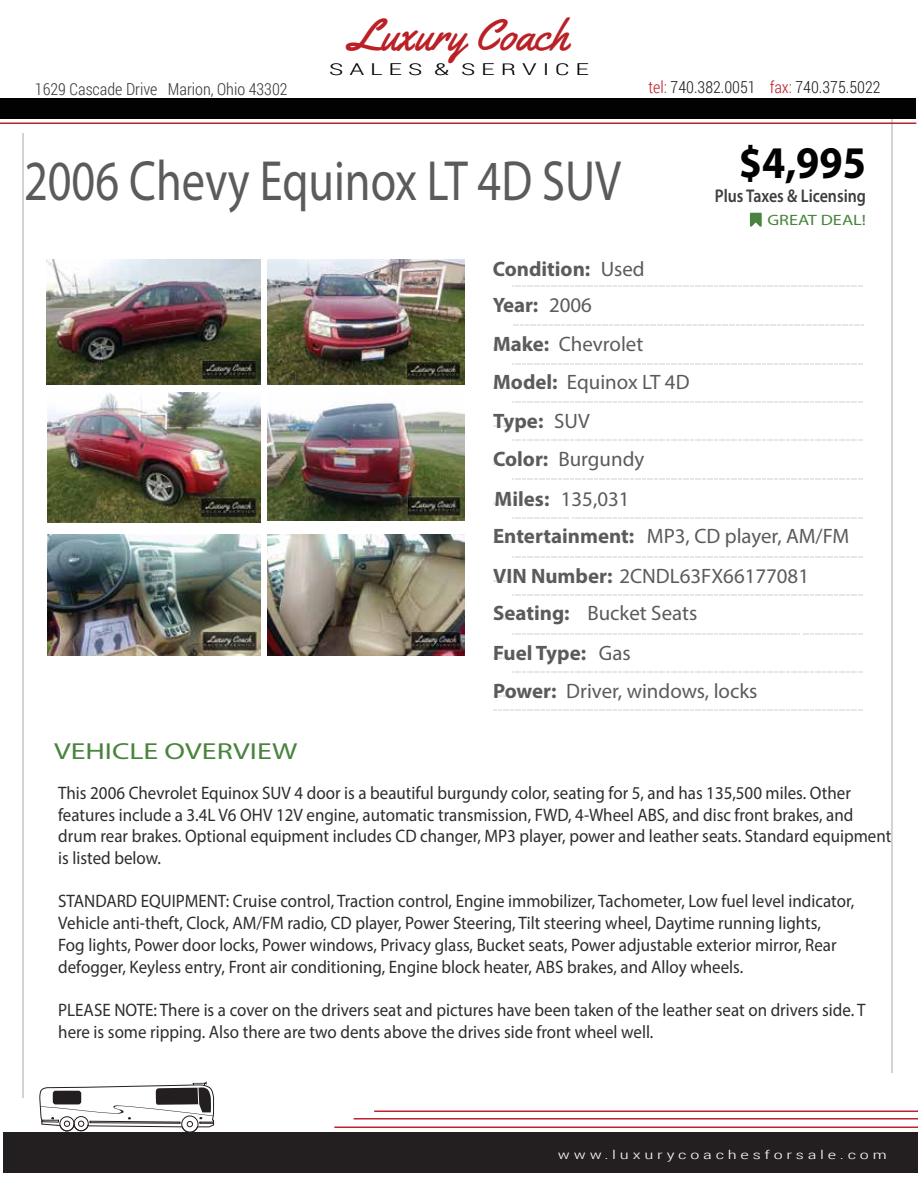
<style>
.page{position:relative;width:918px;height:1188px;background:#fff}
.page>*{position:absolute;margin:0;border:0;box-sizing:border-box;transform-origin:0 0}
.t1{font:57px "Myriad Pro";color:#5c5b5b;scale:.82 1}
.t2{font:700 45.45px "Myriad Pro";color:#020202;scale:.92 1}
.t3{font:44.4px "Yellowtail";color:#ba2025}
.t4{font:23.25px "Myriad Pro";color:#48843d;scale:1.29 1}
.t5{font:20.85px/38.2px "Myriad Pro";color:#5c5b5c}
.t6{font:700 20.85px/39.6px "Myriad Pro";color:#5c5b5c}
.t7{font:600 18.45px "Myriad Pro";color:#3d3d3d;scale:.86 1}
.t8{font:18.15px/21.8px "Myriad Pro";color:#2d2d2d;scale:.94 1}
.t9{font:300 16.5px "Roboto Condensed";color:#3a3a3a}
.t10{font:300 16.5px "Roboto Condensed";color:#231f20}
.t11{font:300 16.35px "Roboto Condensed";color:#030303;scale:1.7 1}
.t12{font:15px "Myriad Pro";color:#48843d;scale:1.22 1}
.t13{font:300 12px "Roboto Condensed";letter-spacing:.2em;color:#f8f7f7;scale:1.58 1}
.s1{color:#be202e}
.s2{color:#be212f}
.s3{font-weight:700}
</style>
<div class="page">
<hr style="left:23px;top:134px;width:1px;height:964px;background:#d1d3d4">
<hr style="left:892px;top:110px;width:1px;height:963px;background:#d1d3d4">
<svg style="left:750px;top:213px;width:12px;height:14px"></svg>
<div style="left:0;top:98px;width:916px;height:20px;background:#020202"></div>
<hr style="left:0;top:122px;width:916px;height:2px;background:#be212f">
<svg style="left:512px;top:285px;width:351px;height:1px"></svg>
<svg style="left:493px;top:347px;width:18px;height:3px"></svg>
<svg style="left:493px;top:387px;width:18px;height:1px"></svg>
<svg style="left:512px;top:363px;width:351px;height:1px"></svg>
<svg style="left:493px;top:425px;width:18px;height:2px"></svg>
<svg style="left:512px;top:401px;width:351px;height:2px"></svg>
<svg style="left:493px;top:464px;width:18px;height:1px"></svg>
<svg style="left:512px;top:440px;width:351px;height:1px"></svg>
<svg style="left:493px;top:502px;width:18px;height:3px"></svg>
<svg style="left:493px;top:542px;width:18px;height:1px"></svg>
<svg style="left:512px;top:518px;width:351px;height:1px"></svg>
<svg style="left:493px;top:580px;width:18px;height:1px"></svg>
<svg style="left:512px;top:556px;width:351px;height:1px"></svg>
<svg style="left:493px;top:619px;width:18px;height:1px"></svg>
<svg style="left:512px;top:595px;width:351px;height:1px"></svg>
<svg style="left:493px;top:657px;width:18px;height:1px"></svg>
<svg style="left:512px;top:633px;width:351px;height:1px"></svg>
<svg style="left:493px;top:695px;width:18px;height:2px"></svg>
<svg style="left:512px;top:671px;width:351px;height:2px"></svg>
<svg style="left:493px;top:710px;width:370px;height:1px"></svg>
<div style="left:3px;top:1132px;width:915px;height:41px;background:#231f20"></div>
<hr style="left:334px;top:1127px;width:584px;height:1px;background:#be212f">
<hr style="left:354px;top:1118px;width:564px;height:2px;background:#be212f">
<hr style="left:374px;top:1111px;width:544px;height:1px;background:#be212f">
<svg style="left:39px;top:1082px;width:175px;height:50px"></svg>
<svg style="left:513px;top:324px;width:351px;height:1px"></svg>
<svg style="left:513px;top:479px;width:350px;height:1px"></svg>
<img style="left:46px;top:259px;width:214px;height:126px">
<img style="left:267px;top:259px;width:198px;height:126px">
<img style="left:47px;top:393px;width:213px;height:129px">
<img style="left:267px;top:401px;width:198px;height:120px">
<img style="left:47px;top:535px;width:213px;height:121px">
<img style="left:267px;top:535px;width:198px;height:121px">
<h3 class="t3" style="left:349px;top:7px;width:220px">Luxury Coach</h3>
<p class="t11" style="left:329px;top:58px;width:154px">S A L E S &amp; S E R V I C E</p>
<p class="t9" style="left:35px;top:78px;width:254px">1629 Cascade Drive Marion, Ohio 43302</p>
<p class="t10" style="left:648px;top:76px;width:234px"><span class="s1">tel:</span> 740.382.0051 <span class="s2">fax:</span> 740.375.5022</p>
<h1 class="t1" style="left:24px;top:145px;width:730px">2006 Chevy Equinox LT 4D SUV</h1>
<p class="t6" style="left:493px;top:251px;width:99px;line-height:35.5px">Condition:<br>Year:</p>
<p class="t5" style="left:493px;top:325px;width:198px"><span class="s3">Make:</span> Chevrolet<br><span class="s3">Model:</span> Equinox LT 4D<br><span class="s3">Type:</span></p>
<p class="t5" style="left:601px;top:250px;width:45px">Used</p>
<p class="t5" style="left:549px;top:285px;width:44px">2006</p>
<p class="t5" style="left:554px;top:401px;width:92px;line-height:39.2px">SUV<br>Burgundy<br>135,031</p>
<p class="t6" style="left:493px;top:439px;width:58px">Color:<br>Miles:</p>
<h2 class="t2" style="left:739px;top:134px;width:140px">$4,995</h2>
<p class="t7" style="left:715px;top:184px;width:177px">Plus Taxes &amp; Licensing</p>
<p class="t12" style="left:767px;top:210px;width:82px">GREAT DEAL!</p>
<p class="t6" style="left:493px;top:516px;width:143px">Entertainment:</p>
<p class="t5" style="left:647px;top:517px;width:204px">MP3, CD player, AM/FM</p>
<p class="t5" style="left:493px;top:556px;width:317px"><span class="s3">VIN Number:</span> 2CNDL63FX66177081</p>
<p class="t5" style="left:587px;top:594px;width:111px">Bucket Seats</p>
<p class="t6" style="left:493px;top:592px;width:95px">Seating:<br>Fuel Type:</p>
<p class="t5" style="left:599px;top:633px;width:34px">Gas</p>
<p class="t4" style="left:54px;top:737px;width:190px">VEHICLE OVERVIEW</p>
<p class="t6" style="left:493px;top:670px;width:65px">Power:</p>
<p class="t5" style="left:566px;top:671px;width:193px">Driver, windows, locks</p>
<p class="t8" style="left:58px;top:782px;width:888px">This 2006 Chevrolet Equinox SUV 4 door is a beautiful burgundy color, seating for 5, and has 135,500 miles. Other features include a 3.4L V6 OHV 12V engine, automatic transmission, FWD, 4-Wheel ABS, and disc front brakes, and drum rear brakes. Optional equipment includes CD changer, MP3 player, power and leather seats. Standard equipment is listed below.</p>
<p class="t8" style="left:58px;top:890px;width:848px">STANDARD EQUIPMENT: Cruise control, Traction control, Engine immobilizer, Tachometer, Low fuel level indicator, Vehicle anti-theft, Clock, AM/FM radio, CD player, Power Steering, Tilt steering wheel, Daytime running lights,<br>Fog lights, Power door locks, Power windows, Privacy glass, Bucket seats, Power adjustable exterior mirror, Rear defogger, Keyless entry, Front air conditioning, Engine block heater, ABS brakes, and Alloy wheels.</p>
<p class="t8" style="left:58px;top:999px;width:860px">PLEASE NOTE: There is a cover on the drivers seat and pictures have been taken of the leather seat on drivers side. T here is some ripping. Also there are two dents above the drives side front wheel well.</p>
<p class="t13" style="left:558px;top:1146px;width:210px">www.luxurycoachesforsale.com</p>
</div>
